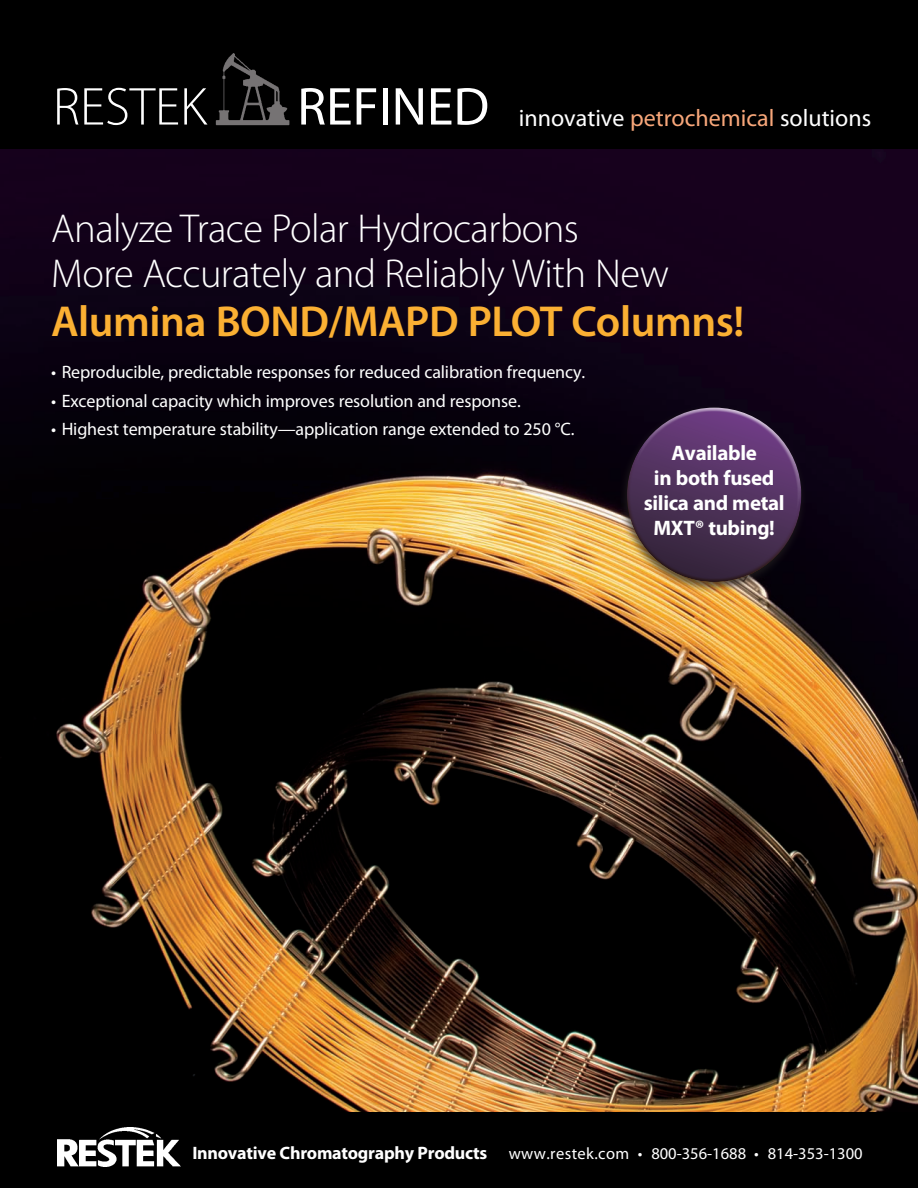
<style>
.page{position:relative;width:918px;height:1188px;background:#fff}
.page>*{position:absolute;margin:0;border:0;box-sizing:border-box;transform-origin:0 0}
.t1{font:53.7px "Myriad Pro";color:#fff}
.t2{font:300 53.7px "Myriad Pro";color:#fff}
.t3{font:600 43.5px "Myriad Pro";letter-spacing:-.01em;color:#fbb033}
.t4{font:300 40.5px/45px "Myriad Pro";letter-spacing:-.015em;color:#fff}
.t5{font:24px "Myriad Pro";color:#fff}
.t6{font:700 21px/24.8px "Myriad Pro";letter-spacing:-.015em;color:#fff;text-align:center}
.t7{font:18px "Myriad Pro";letter-spacing:-.01em;color:#fff}
.t8{font:16.5px "Myriad Pro";color:#fff}
.s1{color:#f8a77a}
.s2{font-weight:700;font-size:18px}
</style>
<div class="page">
<img style="left:0;top:148px;width:918px;height:964px">
<div style="left:0;top:1112px;width:918px;height:76px;background:#000"></div>
<div style="left:0;top:0;width:918px;height:148px;background:#000"></div>
<img style="left:215px;top:53px;width:75px;height:73px">
<img style="left:58px;top:1127px;width:123px;height:40px">
<div style="left:617px;top:402px;width:190px;height:190px;background:#231f20;opacity:.75"></div>
<div style="left:627px;top:406px;width:175px;height:112px;background:#fff;opacity:.75"></div>
<div style="left:627px;top:446px;width:175px;height:137px;background:#a36408;opacity:.6"></div>
<h1 class="t2" style="left:53px;top:77px;width:155px">RESTEK</h1>
<h1 class="t1" style="left:297px;top:73px;width:194px">REFINED</h1>
<h3 class="t5" style="left:519px;top:103px;width:354px">innovative <span class="s1">petrochemical</span> solutions</h3>
<h3 class="t4" style="left:51px;top:207px;width:619px">Analyze Trace Polar Hydrocarbons<br>More Accurately and Reliably With New</h3>
<h2 class="t3" style="left:51px;top:294px;width:695px">Alumina BOND/MAPD PLOT Columns!</h2>
<p class="t7" style="left:51px;top:361px;width:535px">• Reproducible, predictable responses for reduced calibration frequency.</p>
<p class="t7" style="left:51px;top:390px;width:471px">• Exceptional capacity which improves resolution and response.</p>
<p class="t7" style="left:51px;top:418px;width:525px">• Highest temperature stability—application range extended to 250 °C.</p>
<p class="t6" style="left:644px;top:440px;width:143px">Available<br>in both fused silica and metal<br>MXT® tubing!</p>
<p class="t8" style="left:192px;top:1144px;width:672px"><span class="s2">Innovative Chromatography Products</span> www.restek.com • 800-356-1688 • 814-353-1300</p>
</div>
